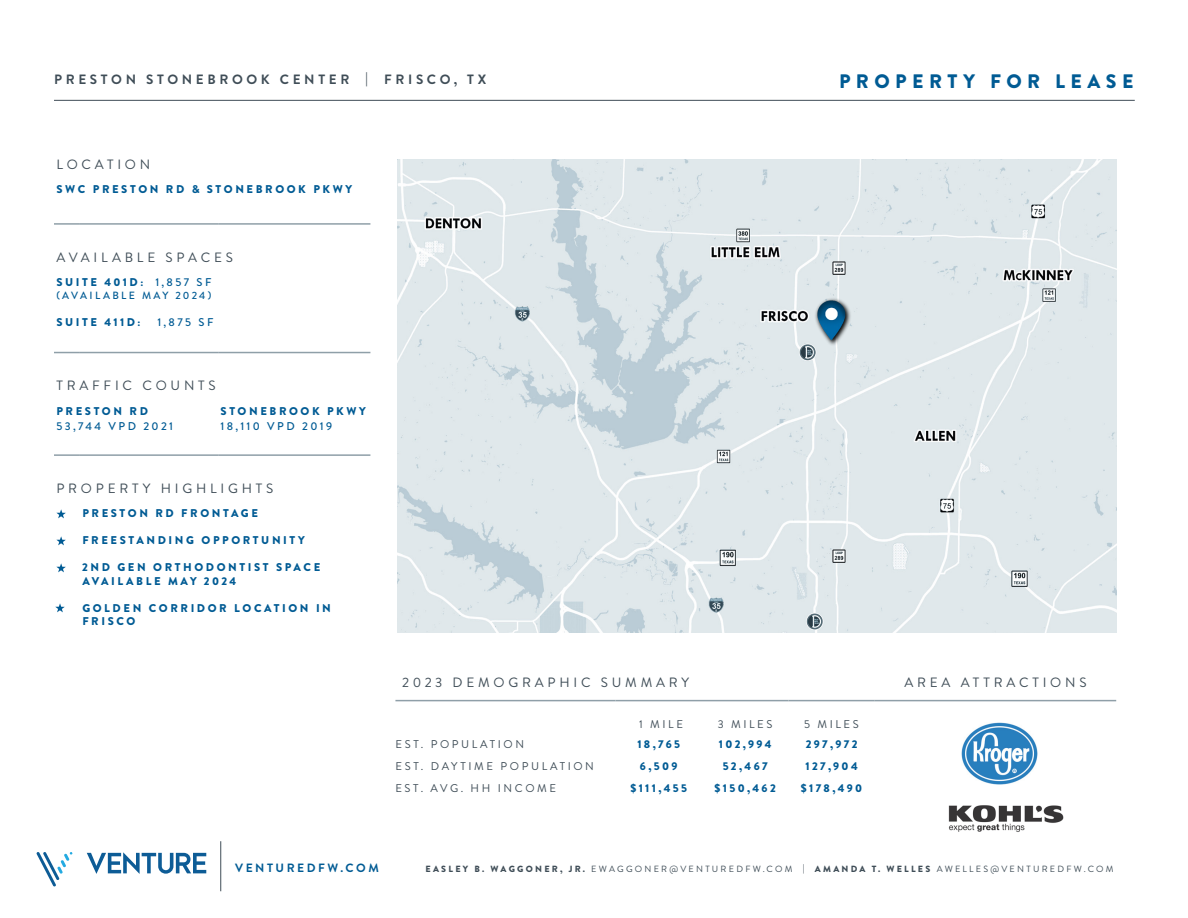
<style>
.page{position:relative;width:1188px;height:918px;background:#fff}
.page>*{position:absolute;margin:0;border:0;box-sizing:border-box;transform-origin:0 0}
.t1{font:900 19.5px "Brandon Grotesque";letter-spacing:.28em;color:#005b94}
.t2{font:13.5px "Brandon Grotesque";letter-spacing:.28em;color:#3f4d57}
.t3{font:700 13.5px "Brandon Grotesque";letter-spacing:.27em;color:#3f4d57}
.t4{font:700 12px "Brandon Grotesque";letter-spacing:.21em;color:#005b94}
.t5{font:900 11.25px/13.5px "Brandon Grotesque";letter-spacing:.23em;color:#005b94}
.t6{font:11.25px "Brandon Grotesque";letter-spacing:.23em;color:#3f4d57}
.t7{font:500 11.25px "Brandon Grotesque";letter-spacing:.21em;color:#005b94}
.t8{font:500 10.5px "Brandon Grotesque";letter-spacing:.23em;color:#005b94}
.t9{font:9px "Brandon Grotesque";letter-spacing:.25em;color:#3f4d57}
.s1{font-weight:500}
.s2{font-weight:900}
</style>
<div class="page">
<hr style="left:220px;top:841px;width:1px;height:50px;background:#3f4d57">
<svg style="left:37px;top:852px;width:36px;height:34px"></svg>
<svg style="left:87px;top:852px;width:119px;height:22px"></svg>
<hr style="left:395px;top:700px;width:221px;height:1px;background:#8f9fa8">
<hr style="left:616px;top:700px;width:86px;height:1px;background:#8f9fa8">
<hr style="left:702px;top:700px;width:86px;height:1px;background:#8f9fa8">
<hr style="left:788px;top:700px;width:87px;height:1px;background:#8f9fa8">
<hr style="left:875px;top:700px;width:241px;height:1px;background:#8f9fa8">
<img style="left:961px;top:723px;width:77px;height:61px">
<img style="left:948px;top:805px;width:116px;height:27px">
<hr style="left:54px;top:100px;width:1081px;height:1px;background:#3f4d57">
<hr style="left:54px;top:223px;width:26px;height:2px;background:#8f9fa8">
<hr style="left:80px;top:223px;width:138px;height:2px;background:#8f9fa8">
<hr style="left:218px;top:223px;width:152px;height:2px;background:#8f9fa8">
<hr style="left:54px;top:454px;width:26px;height:2px;background:#8f9fa8">
<hr style="left:80px;top:454px;width:138px;height:2px;background:#8f9fa8">
<hr style="left:218px;top:454px;width:152px;height:2px;background:#8f9fa8">
<svg style="left:54px;top:352px;width:26px;height:1px"></svg>
<hr style="left:80px;top:352px;width:138px;height:1px;background:#8f9fa8">
<hr style="left:218px;top:352px;width:152px;height:1px;background:#8f9fa8">
<svg style="left:56px;top:509px;width:10px;height:9px"></svg>
<svg style="left:56px;top:536px;width:10px;height:9px"></svg>
<svg style="left:56px;top:563px;width:10px;height:9px"></svg>
<svg style="left:55px;top:603px;width:10px;height:9px"></svg>
<img style="left:398px;top:159px;width:719px;height:473px">
<img style="left:812px;top:292px;width:41px;height:56px">
<p class="t3" style="left:54px;top:70px;width:434px">PRESTON STONEBROOK CENTER | FRISCO, TX</p>
<p class="t1" style="left:839px;top:67px;width:296px">PROPERTY FOR LEASE</p>
<p class="t2" style="left:56px;top:155px;width:95px">LOCATION</p>
<p class="t5" style="left:56px;top:183px;width:297px">SWC PRESTON RD &amp; STONEBROOK PKWY</p>
<p class="t2" style="left:56px;top:248px;width:178px">AVAILABLE SPACES</p>
<p class="t5" style="left:56px;top:276px;width:156px">SUITE 401D: <span class="s1">1,857 SF</span></p>
<p class="t8" style="left:56px;top:288px;width:156px">(AVAILABLE MAY 2024)</p>
<p class="t5" style="left:56px;top:315px;width:85px">SUITE 411D:</p>
<p class="t7" style="left:157px;top:314px;width:58px">1,875 SF</p>
<p class="t2" style="left:56px;top:376px;width:161px">TRAFFIC COUNTS</p>
<p class="t5" style="left:56px;top:404px;width:93px">PRESTON RD</p>
<p class="t5" style="left:221px;top:404px;width:147px">STONEBROOK PKWY</p>
<p class="t7" style="left:56px;top:418px;width:118px">53,744 VPD 2021</p>
<p class="t7" style="left:221px;top:418px;width:113px">18,110 VPD 2019</p>
<p class="t2" style="left:56px;top:479px;width:218px">PROPERTY HIGHLIGHTS</p>
<p class="t5" style="left:82px;top:507px;width:177px">PRESTON RD FRONTAGE</p>
<p class="t5" style="left:82px;top:534px;width:224px">FREESTANDING OPPORTUNITY</p>
<p class="t5" style="left:82px;top:561px;width:240px">2ND GEN ORTHODONTIST SPACE<br>AVAILABLE MAY 2024</p>
<p class="t5" style="left:82px;top:601px;width:250px">GOLDEN CORRIDOR LOCATION IN<br>FRISCO</p>
<p class="t2" style="left:402px;top:673px;width:288px">2023 DEMOGRAPHIC SUMMARY</p>
<p class="t2" style="left:904px;top:673px;width:184px">AREA ATTRACTIONS</p>
<p class="t6" style="left:639px;top:717px;width:45px">1 MILE</p>
<p class="t6" style="left:718px;top:717px;width:56px">3 MILES</p>
<p class="t6" style="left:804px;top:717px;width:56px">5 MILES</p>
<p class="t6" style="left:396px;top:736px;width:130px">EST. POPULATION</p>
<p class="t5" style="left:637px;top:738px;width:44px">18,765</p>
<p class="t5" style="left:719px;top:738px;width:54px">102,994</p>
<p class="t5" style="left:806px;top:738px;width:53px">297,972</p>
<p class="t6" style="left:396px;top:758px;width:200px">EST. DAYTIME POPULATION</p>
<p class="t5" style="left:640px;top:759px;width:39px">6,509</p>
<p class="t5" style="left:723px;top:759px;width:47px">52,467</p>
<p class="t5" style="left:805px;top:759px;width:54px">127,904</p>
<p class="t6" style="left:395px;top:780px;width:162px">EST. AVG. HH INCOME</p>
<p class="t5" style="left:630px;top:781px;width:58px">$111,455</p>
<p class="t5" style="left:715px;top:781px;width:63px">$150,462</p>
<p class="t5" style="left:801px;top:781px;width:63px">$178,490</p>
<p class="t4" style="left:235px;top:860px;width:145px">VENTUREDFW.COM</p>
<p class="t9" style="left:426px;top:862px;width:690px"><span class="s2">EASLEY B. WAGGONER, JR.</span> EWAGGONER@VENTUREDFW.COM | <span class="s2">AMANDA T. WELLES</span> AWELLES@VENTUREDFW.COM</p>
</div>
